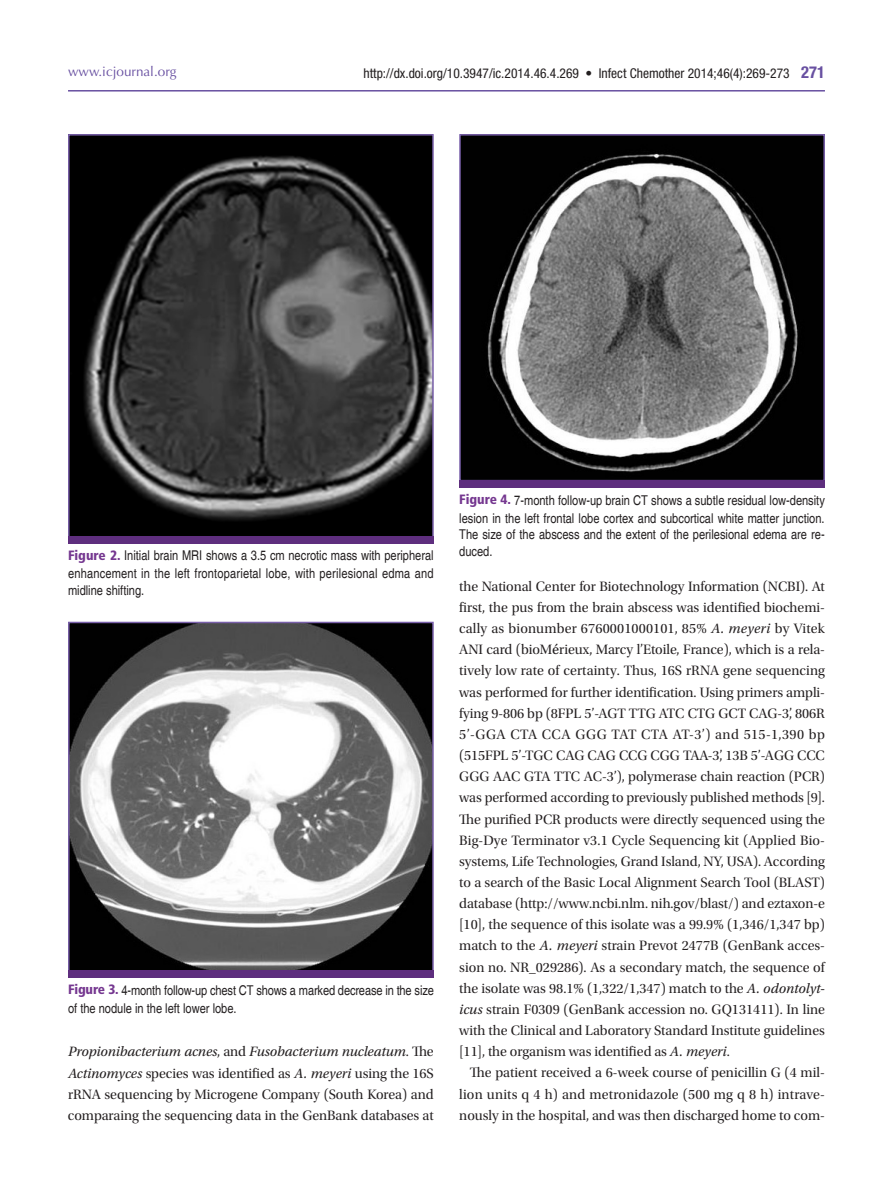
<style>
.page{position:relative;width:893px;height:1191px;background:#fff}
.page>*{position:absolute;margin:0;border:0;box-sizing:border-box;transform-origin:0 0}
.머리말{font:700 condensed 16.5px "Helvetica Neue";color:#6850a1}
.본문{font:14.25px/21.1px "Utopia Std Subh";color:#231f20;text-align:justify}
.표_그림_타이틀{font:condensed 13.5px/18px "Helvetica";color:#231f20}
.t1{font:condensed 13.5px "Helvetica Neue";color:#231f20}
.t2{font:13.5px "Optima LT Std";color:#6850a1}
.s1{font-family:"Frutiger LT Std";font-weight:900;color:#753790}
.s2{font-family:"Utopia Std";font-style:italic}
.s3{font-family:"Utopia Std Capt"}
</style>
<div class="page">
<hr style="left:68px;top:90px;width:757px;height:2px;background:#6850a1">
<img style="left:71px;top:137px;width:360px;height:399px">
<div style="left:68px;top:134px;width:366px;height:405px;border:2px solid #7960aa"></div>
<div style="left:68px;top:536px;width:366px;height:7px;background:#5e2e7e"></div>
<img style="left:462px;top:137px;width:360px;height:341px">
<div style="left:459px;top:134px;width:366px;height:347px;border:2px solid #7960aa"></div>
<div style="left:459px;top:480px;width:366px;height:7px;background:#5e2e7e"></div>
<img style="left:71px;top:624px;width:360px;height:345px">
<div style="left:68px;top:621px;width:366px;height:351px;border:2px solid #7960aa"></div>
<div style="left:68px;top:970px;width:366px;height:7px;background:#5e2e7e"></div>
<p class="t2" style="left:68px;top:63px;width:110px">www.icjournal.org</p>
<p class="t1" style="left:363px;top:65px;width:428px">http://dx.doi.org/10.3947/ic.2014.46.4.269 • Infect Chemother 2014;46(4):269-273</p>
<p class="머리말" style="left:801px;top:62px;width:25px">271</p>
<p class="표_그림_타이틀" style="left:68px;top:547px;width:367px"><span class="s1">Figure 2.</span> Initial brain MRI shows a 3.5 cm necrotic mass with peripheral enhancement in the left frontoparietal lobe, with perilesional edma and</p>
<p class="표_그림_타이틀" style="left:68px;top:581px;width:78px">midline shifting.</p>
<p class="표_그림_타이틀" style="left:68px;top:981px;width:367px"><span class="s1">Figure 3.</span> 4-month follow-up chest CT shows a marked decrease in the size of the nodule in the left lower lobe.</p>
<p class="본문" style="left:68px;top:1041px;width:367px"><span class="s2">Propionibacterium acnes</span>, and <span class="s2">Fusobacterium nucleatum</span>. The <span class="s2">Actinomyces</span> species was identified as <span class="s2">A. meyeri</span> using the 16S rRNA sequencing by Microgene Company (South Korea) and comparaing the sequencing data in the GenBank databases at</p>
<p class="표_그림_타이틀" style="left:459px;top:491px;width:367px"><span class="s1">Figure 4.</span> 7-month follow-up brain CT shows a subtle residual low-density lesion in the left frontal lobe cortex and subcortical white matter junction.</p>
<p class="표_그림_타이틀" style="left:459px;top:526px;width:367px;line-height:16.5px">The size of the abscess and the extent of the perilesional edema are re&shy;duced.</p>
<p class="본문" style="left:459px;top:576px;width:367px">the National Center for Biotechnology Information (NCBI). At first, the pus from the brain abscess was identified biochemi&shy;cally as bionumber 6760001000101, 85% <span class="s2">A. meyeri</span> by Vitek ANI card (bioM<span class="s3">é</span>rieux, Marcy l’Etoile, France), which is a rela&shy;tively low rate of certainty. Thus, 16S rRNA gene sequencing was performed for further identification. Using primers ampli&shy;fying 9-806 bp (8FPL 5’-AGT TTG ATC CTG GCT CAG-3’, 806R 5’-GGA CTA CCA GGG TAT CTA AT-3’) and 515-1,390 bp (515FPL 5’-TGC CAG CAG CCG CGG TAA-3’, 13B 5’-AGG CCC GGG AAC GTA TTC AC-3’), polymerase chain reaction (PCR) was performed according to previously published methods [9].<br>The purified PCR products were directly sequenced using the Big-Dye Terminator v3.1 Cycle Sequencing kit (Applied Bio&shy;systems, Life Technologies, Grand Island, NY, USA). According to a search of the Basic Local Alignment Search Tool (BLAST) database (http://www.ncbi.nlm. nih.gov/blast/) and eztaxon-e [10], the sequence of this isolate was a 99.9% (1,346/1,347 bp) match to the <span class="s2">A. meyeri</span> strain Prevot 2477B (GenBank acces&shy;sion no. NR_029286). As a secondary match, the sequence of the isolate was 98.1% (1,322/1,347) match to the <span class="s2">A. odontolyt&shy;icus</span> strain F0309 (GenBank accession no. GQ131411). In line with the Clinical and Laboratory Standard Institute guidelines [11], the organism was identified as <span class="s2">A. meyeri</span>.</p>
<p class="본문" style="left:459px;top:1062px;width:367px;text-indent:11px">The patient received a 6-week course of penicillin G (4 mil&shy;lion units q 4 h) and metronidazole (500 mg q 8 h) intrave&shy;nously in the hospital, and was then discharged home to com-</p>
</div>
